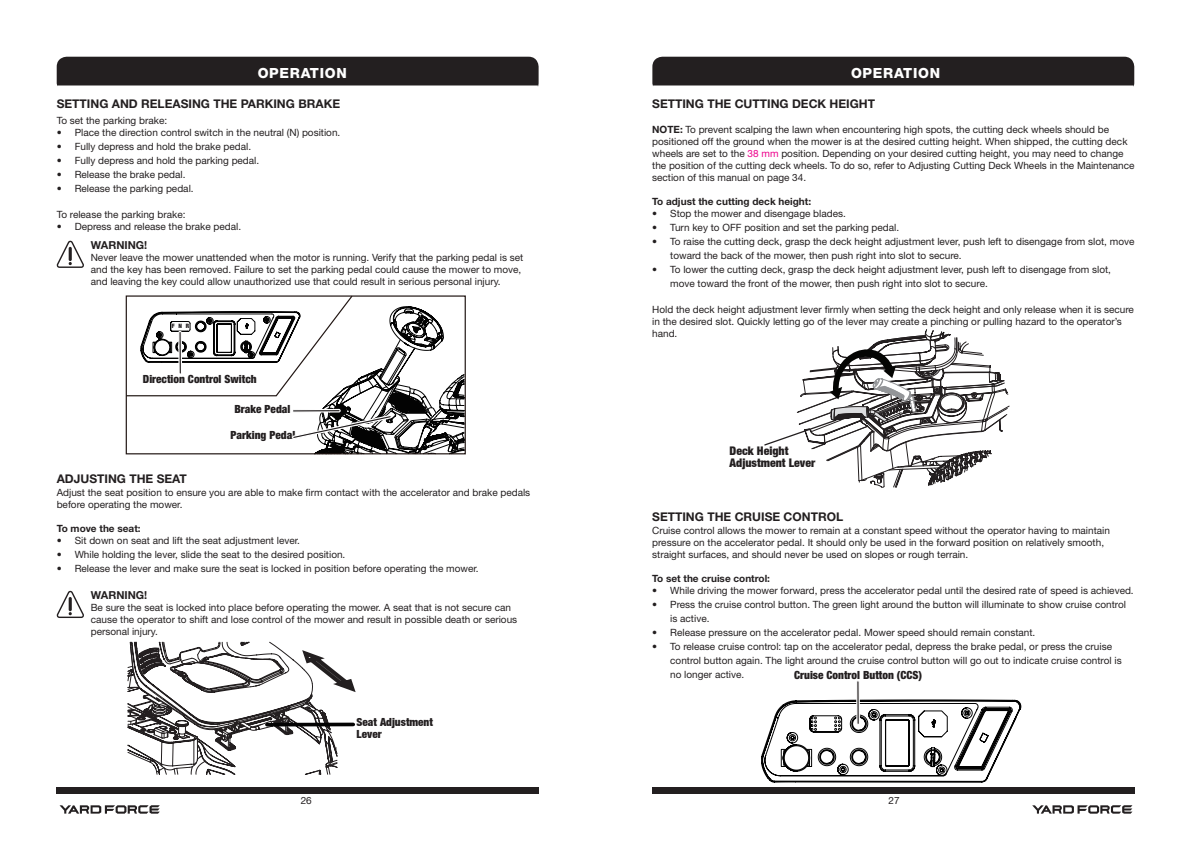
<style>
.page{position:relative;width:1191px;height:842px;background:#fff}
.page>*{position:absolute;margin:0;border:0;box-sizing:border-box;transform-origin:0 0}
.t1{font:800 14px "Helvetica Neue LT Pro";letter-spacing:.05em;color:#fff}
.t2{font:700 12px "Helvetica Neue LT Std";color:#231f20}
.t3{font:900 condensed 11.9px/12.1px "Helvetica Neue LT";color:#231f20}
.t4{font:900 condensed 11.3px "Helvetica Neue LT";color:#231f20}
.t5{font:900 condensed 11.2px/11.5px "Helvetica Neue LT";color:#231f20}
.t6{font:700 11px "Helvetica Neue LT Std";color:#231f20}
.t7{font:10px/12px "Helvetica Neue LT Std";color:#231f20}
.t8{font:700 10px "Helvetica Neue LT Std";color:#231f20}
.t9{font:900 condensed 6px "Helvetica Neue LT";color:#231f20}
.s1{font-weight:700}
.s2{color:#ed028c}
</style>
<div class="page">
<div style="left:57px;top:787px;width:482px;height:7px;background:#231f20"></div>
<svg style="left:60px;top:805px;width:100px;height:9px"></svg>
<div style="left:652px;top:787px;width:482px;height:7px;background:#231f20"></div>
<svg style="left:1032px;top:805px;width:100px;height:9px"></svg>
<div style="left:57px;top:57px;width:481px;height:30px;background:#231f20"></div>
<svg style="left:125px;top:295px;width:339px;height:159px"></svg>
<svg style="left:56px;top:240px;width:28px;height:28px"></svg>
<svg style="left:56px;top:590px;width:28px;height:28px"></svg>
<svg style="left:128px;top:642px;width:228px;height:133px"></svg>
<svg style="left:652px;top:57px;width:482px;height:30px;background:#2e2a2b"></svg>
<svg style="left:764px;top:329px;width:245px;height:159px"></svg>
<svg style="left:761px;top:681px;width:260px;height:101px"></svg>
<p class="t1" style="left:258px;top:65px;width:91px">OPERATION</p>
<p class="t2" style="left:57px;top:96px;width:285px">SETTING AND RELEASING THE PARKING BRAKE</p>
<p class="t7" style="left:57px;top:114px;width:112px">To set the parking brake:</p>
<p class="t7" style="left:57px;top:126px;width:285px">• Place the direction control switch in the neutral (N) position.</p>
<p class="t7" style="left:57px;top:140px;width:196px">• Fully depress and hold the brake pedal.</p>
<p class="t7" style="left:57px;top:154px;width:204px">• Fully depress and hold the parking pedal.</p>
<p class="t7" style="left:57px;top:168px;width:130px">• Release the brake pedal.</p>
<p class="t7" style="left:57px;top:182px;width:138px">• Release the parking pedal.</p>
<p class="t7" style="left:57px;top:208px;width:130px">To release the parking brake:</p>
<p class="t7" style="left:57px;top:220px;width:186px">• Depress and release the brake pedal.</p>
<p class="t6" style="left:91px;top:238px;width:58px">WARNING!</p>
<p class="t7" style="left:91px;top:251px;width:434px">Never leave the mower unattended when the motor is running. Verify that the parking pedal is set and the key has been removed. Failure to set the parking pedal could cause the mower to move, and leaving the key could allow unauthorized use that could result in serious personal injury.</p>
<p class="t9" style="left:172px;top:323px;width:19px">FNR</p>
<p class="t4" style="left:143px;top:372px;width:115px">Direction Control Switch</p>
<p class="t4" style="left:234px;top:402px;width:57px">Brake Pedal</p>
<p class="t4" style="left:230px;top:428px;width:66px">Parking Pedal</p>
<p class="t2" style="left:57px;top:472px;width:132px">ADJUSTING THE SEAT</p>
<p class="t7" style="left:57px;top:486px;width:475px">Adjust the seat position to ensure you are able to make firm contact with the accelerator and brake pedals before operating the mower.</p>
<p class="t8" style="left:57px;top:522px;width:85px">To move the seat:</p>
<p class="t7" style="left:57px;top:534px;width:245px">• Sit down on seat and lift the seat adjustment lever.</p>
<p class="t7" style="left:57px;top:548px;width:290px">• While holding the lever, slide the seat to the desired position.</p>
<p class="t7" style="left:57px;top:562px;width:423px">• Release the lever and make sure the seat is locked in position before operating the mower.</p>
<p class="t6" style="left:91px;top:588px;width:58px">WARNING!</p>
<p class="t7" style="left:91px;top:602px;width:428px">Be sure the seat is locked into place before operating the mower. A seat that is not secure can cause the operator to shift and lose control of the mower and result in possible death or serious personal injury.</p>
<p class="t5" style="left:356px;top:716px;width:78px">Seat Adjustment<br>Lever</p>
<p class="t1" style="left:851px;top:65px;width:91px">OPERATION</p>
<p class="t2" style="left:652px;top:97px;width:224px">SETTING THE CUTTING DECK HEIGHT</p>
<p class="t7" style="left:652px;top:124px;width:484px"><span class="s1">NOTE:</span> To prevent scalping the lawn when encountering high spots, the cutting deck wheels should be positioned off the ground when the mower is at the desired cutting height. When shipped, the cutting deck wheels are set to the <span class="s2">38 mm</span> position. Depending on your desired cutting height, you may need to change the position of the cutting deck wheels. To do so, refer to Adjusting Cutting Deck Wheels in the Maintenance section of this manual on page 34.</p>
<p class="t8" style="left:652px;top:195px;width:160px">To adjust the cutting deck height:</p>
<p class="t7" style="left:652px;top:208px;width:195px">• Stop the mower and disengage blades.</p>
<p class="t7" style="left:652px;top:222px;width:248px">• Turn key to OFF position and set the parking pedal.</p>
<p class="t7" style="left:670px;top:235px;width:466px;line-height:14px;text-indent:-18px">• To raise the cutting deck, grasp the deck height adjustment lever, push left to disengage from slot, move toward the back of the mower, then push right into slot to secure.</p>
<p class="t7" style="left:670px;top:263px;width:442px;line-height:14px;text-indent:-18px">• To lower the cutting deck, grasp the deck height adjustment lever, push left to disengage from slot, move toward the front of the mower, then push right into slot to secure.</p>
<p class="t7" style="left:652px;top:304px;width:483px">Hold the deck height adjustment lever firmly when setting the deck height and only release when it is secure in the desired slot. Quickly letting go of the lever may create a pinching or pulling hazard to the operator’s hand.</p>
<p class="t3" style="left:729px;top:444px;width:87px">Deck Height<br>Adjustment Lever</p>
<p class="t2" style="left:652px;top:510px;width:192px">SETTING THE CRUISE CONTROL</p>
<p class="t7" style="left:652px;top:524px;width:459px">Cruise control allows the mower to remain at a constant speed without the operator having to maintain pressure on the accelerator pedal. It should only be used in the forward position on relatively smooth, straight surfaces, and should never be used on slopes or rough terrain.</p>
<p class="t8" style="left:652px;top:572px;width:119px">To set the cruise control:</p>
<p class="t7" style="left:652px;top:584px;width:483px">• While driving the mower forward, press the accelerator pedal until the desired rate of speed is achieved.</p>
<p class="t7" style="left:670px;top:597px;width:457px;line-height:14px;text-indent:-18px">• Press the cruise control button. The green light around the button will illuminate to show cruise control is active.</p>
<p class="t7" style="left:652px;top:626px;width:385px">• Release pressure on the accelerator pedal. Mower speed should remain constant.</p>
<p class="t7" style="left:670px;top:639px;width:453px;line-height:14px;text-indent:-18px">• To release cruise control: tap on the accelerator pedal, depress the brake pedal, or press the cruise control button again. The light around the cruise control button will go out to indicate cruise control is no longer active.</p>
<p class="t4" style="left:794px;top:668px;width:129px">Cruise Control Button (CCS)</p>
<p class="t7" style="left:301px;top:794px;width:13px">26</p>
<p class="t7" style="left:888px;top:794px;width:13px">27</p>
</div>
